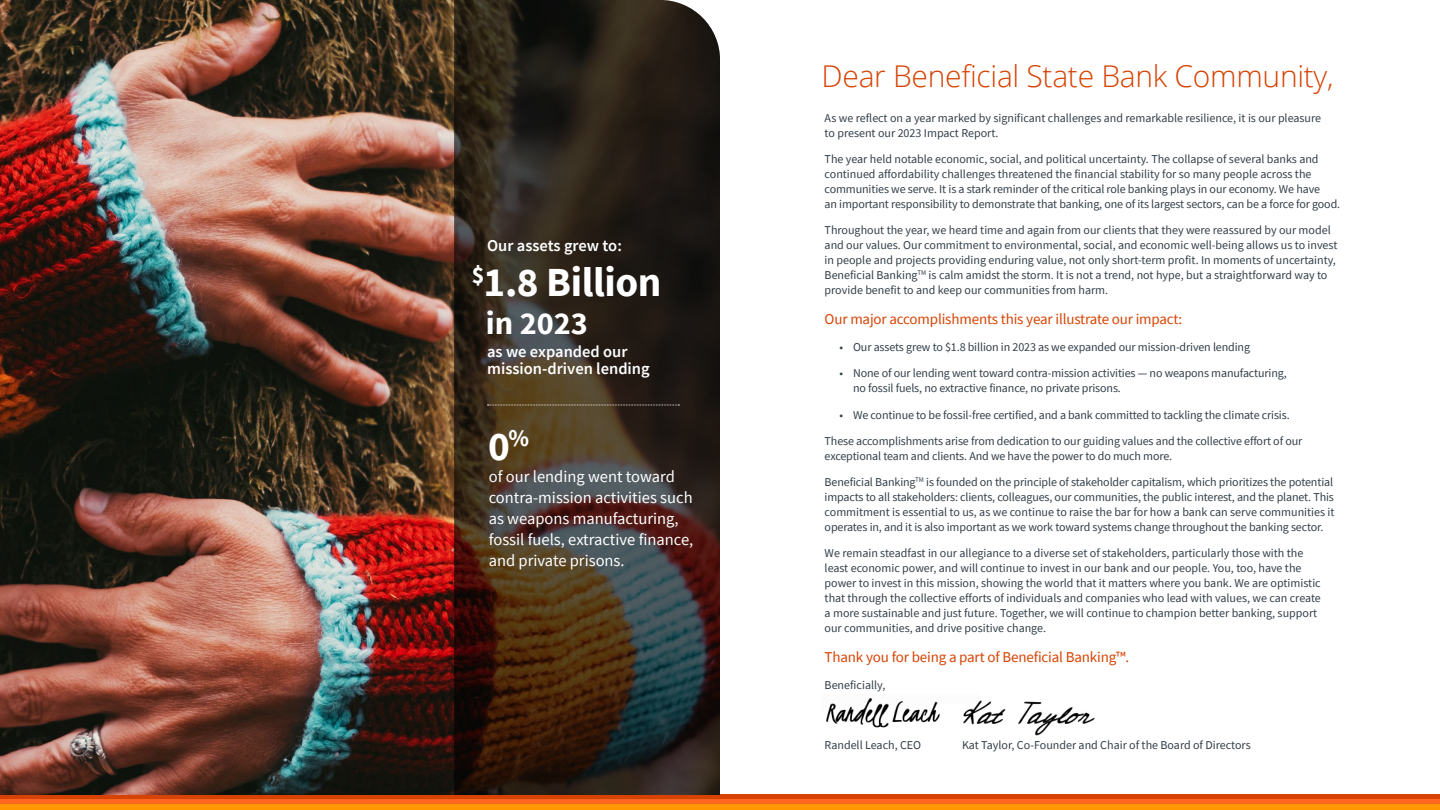
<style>
.page{position:relative;width:1440px;height:810px;background:#fff}
.page>*{position:absolute;margin:0;border:0;box-sizing:border-box;transform-origin:0 0}
.t1{font:700 41.25px "Source Sans Pro";letter-spacing:-.01em;color:#fff}
.t2{font:700 32.25px "Source Sans Pro";color:#fff}
.t3{font:300 30px "Open Sans";letter-spacing:-.01em;color:#d64304}
.t4{font:16.5px/21px "Source Sans Pro";color:#fff}
.t5{font:600 16.5px/17.2px "Source Sans Pro";color:#fff}
.t6{font:15px "Source Sans Pro";letter-spacing:-.01em;color:#d64304}
.t7{font:12px/15px "Source Sans Pro";letter-spacing:-.005em;color:#333f48}
</style>
<div class="page">
<div style="left:0;top:794px;width:1440px;height:5px;background:#d64304"></div>
<div style="left:0;top:799px;width:1440px;height:6px;background:#ff6720"></div>
<div style="left:0;top:805px;width:1440px;height:5px;background:#ff9800"></div>
<img style="left:0;top:0;width:454px;height:795px">
<svg style="left:454px;top:0;width:266px;height:795px;background:#33281f"></svg>
<img style="left:826px;top:698px;width:114px;height:30px">
<img style="left:963px;top:700px;width:132px;height:36px">
<svg style="left:488px;top:405px;width:191px;height:1px"></svg>
<h3 class="t5" style="left:487px;top:237px;width:136px">Our assets grew to:</h3>
<h1 class="t1" style="left:472px;top:255px;width:191px"><sup>$</sup>1.8 Billion</h1>
<h2 class="t2" style="left:486px;top:301px;width:103px">in 2023</h2>
<h3 class="t5" style="left:487px;top:343px;width:164px">as we expanded our mission-driven lending</h3>
<h1 class="t1" style="left:488px;top:418px;width:43px">0<sup>%</sup></h1>
<h3 class="t4" style="left:489px;top:466px;width:206px">of our lending went toward contra-mission activities such as weapons manufacturing, fossil fuels, extractive finance, and private prisons.</h3>
<h3 class="t3" style="left:822px;top:56px;width:513px">Dear Beneficial State Bank Community,</h3>
<p class="t7" style="left:825px;top:110px;width:498px">As we reflect on a year marked by significant challenges and remarkable resilience, it is our pleasure to present our 2023 Impact Report.</p>
<p class="t7" style="left:825px;top:151px;width:517px">The year held notable economic, social, and political uncertainty. The collapse of several banks and continued affordability challenges threatened the financial stability for so many people across the communities we serve. It is a stark reminder of the critical role banking plays in our economy. We have<br>an important responsibility to demonstrate that banking, one of its largest sectors, can be a force for good.</p>
<p class="t7" style="left:825px;top:222px;width:514px">Throughout the year, we heard time and again from our clients that they were reassured by our model and our values. Our commitment to environmental, social, and economic well-being allows us to invest in people and projects providing enduring value, not only short-term profit. In moments of uncertainty, Beneficial Banking<sup>TM</sup> is calm amidst the storm. It is not a trend, not hype, but a straightforward way to provide benefit to and keep our communities from harm.</p>
<p class="t6" style="left:825px;top:309px;width:359px">Our major accomplishments this year illustrate our impact:</p>
<p class="t7" style="left:840px;top:339px;width:412px">• Our assets grew to $1.8 billion in 2023 as we expanded our mission-driven lending</p>
<p class="t7" style="left:853px;top:366px;width:435px;text-indent:-14px">• None of our lending went toward contra-mission activities — no weapons manufacturing, no fossil fuels, no extractive finance, no private prisons.</p>
<p class="t7" style="left:825px;top:401px;width:479px;line-height:26.2px;text-align:center">• We continue to be fossil-free certified, and a bank committed to tackling the climate crisis.<br>These accomplishments arise from dedication to our guiding values and the collective effort of our</p>
<p class="t7" style="left:825px;top:443px;width:510px;line-height:26.2px">exceptional team and clients. And we have the power to do much more.<br>Beneficial Banking<sup>TM</sup> is founded on the principle of stakeholder capitalism, which prioritizes the potential</p>
<p class="t7" style="left:825px;top:489px;width:511px;text-align:justify">impacts to all stakeholders: clients, colleagues, our communities, the public interest, and the planet. This commitment is essential to us, as we continue to raise the bar for how a bank can serve communities it operates in, and it is also important as we work toward systems change throughout the banking sector.</p>
<p class="t7" style="left:825px;top:546px;width:498px">We remain steadfast in our allegiance to a diverse set of stakeholders, particularly those with the least economic power, and will continue to invest in our bank and our people. You, too, have the power to invest in this mission, showing the world that it matters where you bank. We are optimistic that through the collective efforts of individuals and companies who lead with values, we can create a more sustainable and just future. Together, we will continue to champion better banking, support our communities, and drive positive change.</p>
<p class="t6" style="left:825px;top:648px;width:306px">Thank you for being a part of Beneficial Banking™.</p>
<p class="t7" style="left:825px;top:677px;width:62px">Beneficially,</p>
<p class="t7" style="left:825px;top:737px;width:98px">Randell Leach, CEO</p>
<p class="t7" style="left:962px;top:737px;width:290px">Kat Taylor, Co-Founder and Chair of the Board of Directors</p>
</div>
